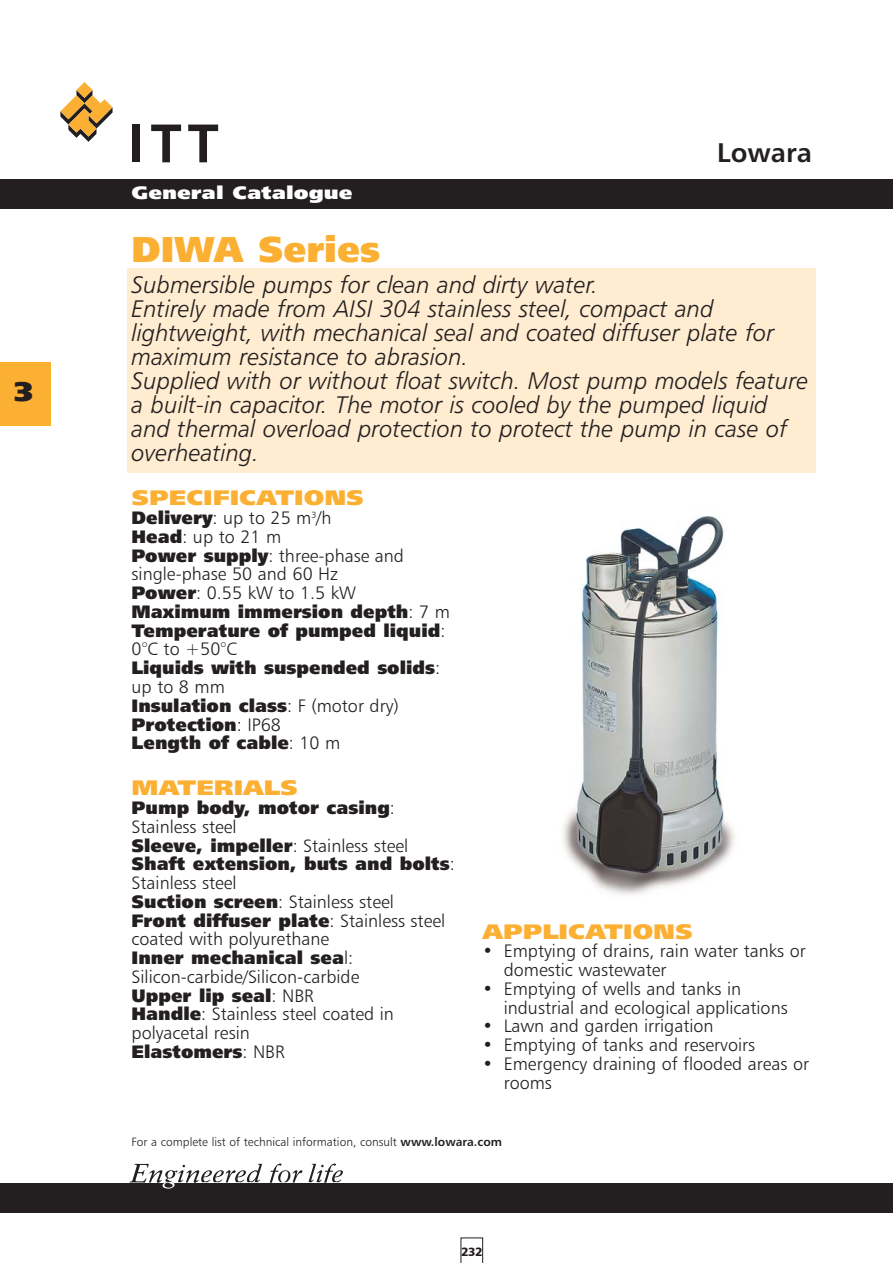
<style>
.page{position:relative;width:893px;height:1263px;background:#fff}
.page>*{position:absolute;margin:0;border:0;box-sizing:border-box;transform-origin:0 0}
.t1{font:36px "Humanist 777 BT Extra Black B";color:#fcb033}
.t2{font:27px "Humanist 777 BT Bold B";color:#231f20}
.t3{font:27px "Humanist 777 BT Extra Black B";color:#231f20;scale:1.2 1}
.t4{font:24px/24px "Humanist 777 BT Light Italic B";color:#231f20}
.t5{font:21px "Humanist 777 BT Extra Black B";color:#fcb033;scale:1.2 1}
.t6{font:18px/18.8px "Humanist 777 BT Light B";color:#231f20}
.t7{font:18px/18.8px "Humanist 777 BT Extra Black B";color:#231f20}
.t8{font:18px "Humanist 777 BT Extra Black B";color:#fff;scale:1.2 1}
.t9{font:12px "Humanist 777 BT Light B";color:#231f20}
.t10{font:12px "Humanist 777 BT Black B";color:#231f20}
.s1{font-family:"Humanist 777 BT Extra Black B"}
.s2{font-family:"Humanist 777 BT Light B"}
.s3{font-family:"Humanist 777 BT Bold B"}
</style>
<div class="page">
<div style="left:0;top:179px;width:893px;height:30px;background:#231f20"></div>
<div style="left:0;top:1183px;width:893px;height:29px;background:#231f20"></div>
<svg style="left:60px;top:82px;width:53px;height:60px"></svg>
<div style="left:132px;top:125px;width:8px;height:37px;background:#231f20"></div>
<svg style="left:151px;top:125px;width:30px;height:37px"></svg>
<svg style="left:188px;top:125px;width:30px;height:37px"></svg>
<svg style="left:461px;top:1238px;width:22px;height:25px"></svg>
<svg style="left:270px;top:1163px;width:32px;height:20px"></svg>
<svg style="left:130px;top:1164px;width:132px;height:24px"></svg>
<svg style="left:309px;top:1163px;width:34px;height:20px"></svg>
<div style="left:0;top:362px;width:51px;height:64px;background:#fcb033"></div>
<img style="left:563px;top:516px;width:172px;height:379px">
<div style="left:127px;top:269px;width:689px;height:204px;background:#ffecd1"></div>
<h2 class="t3" style="left:14px;top:378px;width:17px">3</h2>
<p class="t8" style="left:132px;top:184px;width:186px">General Catalogue</p>
<h2 class="t2" style="left:717px;top:139px;width:96px">Lowara</h2>
<h1 class="t1" style="left:132px;top:231px;width:250px">DIWA Series</h1>
<p class="t4" style="left:132px;top:274px;width:678px">Submersible pumps for clean and dirty water.<br>Entirely made from AISI 304 stainless steel, compact and lightweight, with mechanical seal and coated diffuser plate for maximum resistance to abrasion.<br>Supplied with or without float switch. Most pump models feature a built-in capacitor. The motor is cooled by the pumped liquid and thermal overload protection to protect the pump in case of overheating.</p>
<p class="t5" style="left:132px;top:488px;width:195px">SPECIFICATIONS</p>
<p class="t6" style="left:132px;top:509px;width:274px"><span class="s1">Delivery</span>: up to 25 m<sup>3</sup>/h<br><span class="s1">Head</span>: up to 21 m<br><span class="s1">Power supply</span>: three-phase and single-phase 50 and 60 Hz<br><span class="s1">Power</span>: 0.55 kW to 1.5 kW</p>
<p class="t7" style="left:132px;top:603px;width:320px">Maximum immersion depth<span class="s2">: 7 m<br></span>Temperature of pumped liquid<span class="s2">:</span></p>
<p class="t6" style="left:132px;top:641px;width:107px">0°C to +50°C</p>
<p class="t7" style="left:132px;top:659px;width:310px">Liquids with suspended solids<span class="s2">:</span></p>
<p class="t6" style="left:132px;top:678px;width:95px">up to 8 mm</p>
<p class="t7" style="left:132px;top:697px;width:269px">Insulation class<span class="s2">: F (motor dry)<br></span>Protection<span class="s2">: IP68<br></span>Length of cable<span class="s2">: 10 m</span></p>
<p class="t5" style="left:132px;top:777px;width:140px">MATERIALS</p>
<p class="t7" style="left:132px;top:799px;width:265px">Pump body, motor casing<span class="s2">:</span></p>
<p class="t6" style="left:132px;top:818px;width:107px">Stainless steel</p>
<p class="t7" style="left:132px;top:836px;width:325px">Sleeve, impeller<span class="s2">: Stainless steel<br></span>Shaft extension, buts and bolts<span class="s2">:</span></p>
<p class="t6" style="left:132px;top:874px;width:264px">Stainless steel<br><span class="s1">Suction screen</span>: Stainless steel</p>
<p class="t7" style="left:132px;top:911px;width:315px">Front diffuser plate<span class="s2">: Stainless steel</span></p>
<p class="t6" style="left:132px;top:930px;width:199px">coated with polyurethane</p>
<p class="t7" style="left:132px;top:949px;width:223px">Inner mechanical sea<span class="s2">l:</span></p>
<p class="t6" style="left:132px;top:968px;width:229px">Silicon-carbide/Silicon-carbide</p>
<p class="t7" style="left:132px;top:986px;width:184px">Upper lip seal<span class="s2">: NBR</span></p>
<p class="t6" style="left:132px;top:1005px;width:264px"><span class="s1">Handle</span>: Stainless steel coated in polyacetal resin</p>
<p class="t7" style="left:132px;top:1043px;width:155px">Elastomers<span class="s2">: NBR</span></p>
<p class="t5" style="left:482px;top:921px;width:177px">APPLICATIONS</p>
<p class="t6" style="left:504px;top:943px;width:304px;text-indent:-21px">• Emptying of drains, rain water tanks or domestic wastewater</p>
<p class="t6" style="left:504px;top:980px;width:286px;text-indent:-21px">• Emptying of wells and tanks in industrial and ecological applications</p>
<p class="t6" style="left:482px;top:1018px;width:233px">• Lawn and garden irrigation</p>
<p class="t6" style="left:482px;top:1036px;width:274px">• Emptying of tanks and reservoirs</p>
<p class="t6" style="left:504px;top:1055px;width:307px;text-indent:-21px">• Emergency draining of flooded areas or rooms</p>
<p class="t9" style="left:132px;top:1136px;width:372px">For a complete list of technical information, consult <span class="s3">www.lowara.com</span></p>
<p class="t10" style="left:461px;top:1246px;width:23px">232</p>
</div>
